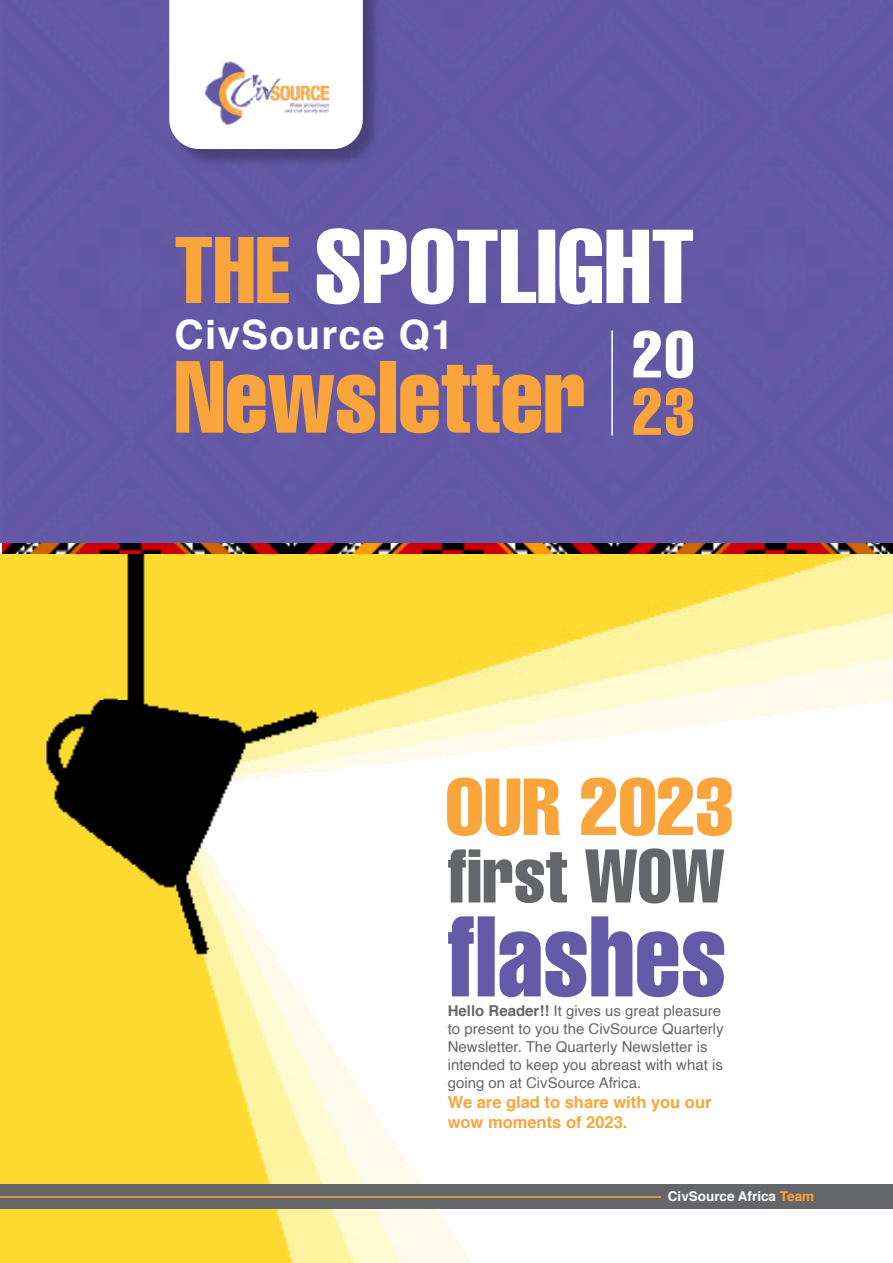
<style>
.page{position:relative;width:893px;height:1263px;background:#fff}
.page>*{position:absolute;margin:0;border:0;box-sizing:border-box;transform-origin:0 0}
.t1{font:extra-condensed 100.5px "Helvetica";color:#faa53b}
.t2{font:700 40.5px "Helvetica";letter-spacing:.03em;color:#fff}
.t3{font:700 16.5px/19.8px "Helvetica";color:#faa53b}
.t4{font:15px/18px "Helvetica";color:#656669}
.t5{font:700 13.5px "Helvetica";color:#fff}
.s1{font-weight:700}
.s2{color:#faa53b}
</style>
<div class="page">
<img style="left:3px;top:542px;width:890px;height:13px">
<img style="left:0;top:555px;width:893px;height:708px">
<div style="left:513px;top:913px;width:318px;height:130px;background:#fff"></div>
<div style="left:0;top:0;width:893px;height:542px;background:#6459a7"></div>
<svg style="left:317px;top:228px;width:376px;height:76px"></svg>
<svg style="left:176px;top:237px;width:113px;height:66px"></svg>
<svg style="left:633px;top:388px;width:60px;height:48px"></svg>
<svg style="left:633px;top:330px;width:60px;height:48px"></svg>
<div style="left:171px;top:0;width:211px;height:168px;background:#000;opacity:.25"></div>
<div style="left:169px;top:0;width:194px;height:149px;background:#fff"></div>
<img style="left:204px;top:59px;width:124px;height:66px">
<hr style="left:611px;top:330px;width:2px;height:106px;background:#fff">
<svg style="left:448px;top:916px;width:276px;height:81px"></svg>
<svg style="left:448px;top:848px;width:276px;height:55px"></svg>
<div style="left:0;top:1184px;width:893px;height:24px;background:#656669"></div>
<hr style="left:0;top:1196px;width:661px;height:2px;background:#faa53b">
<svg style="left:447px;top:777px;width:285px;height:59px"></svg>
<h2 class="t2" style="left:175px;top:302px;width:280px">CivSource Q1</h2>
<h1 class="t1" style="left:175px;top:333px;width:413px">Newsletter</h1>
<p class="t4" style="left:448px;top:1002px;width:277px"><span class="s1">Hello Reader!!</span> It gives us great pleasure to present to you the CivSource Quarterly Newsletter. The Quarterly Newsletter is intended to keep you abreast with what is going on at CivSource Africa.</p>
<p class="t3" style="left:448px;top:1093px;width:265px">We are glad to share with you our wow moments of 2023.</p>
<p class="t5" style="left:668px;top:1186px;width:148px">CivSource Africa <span class="s2">Team</span></p>
</div>
